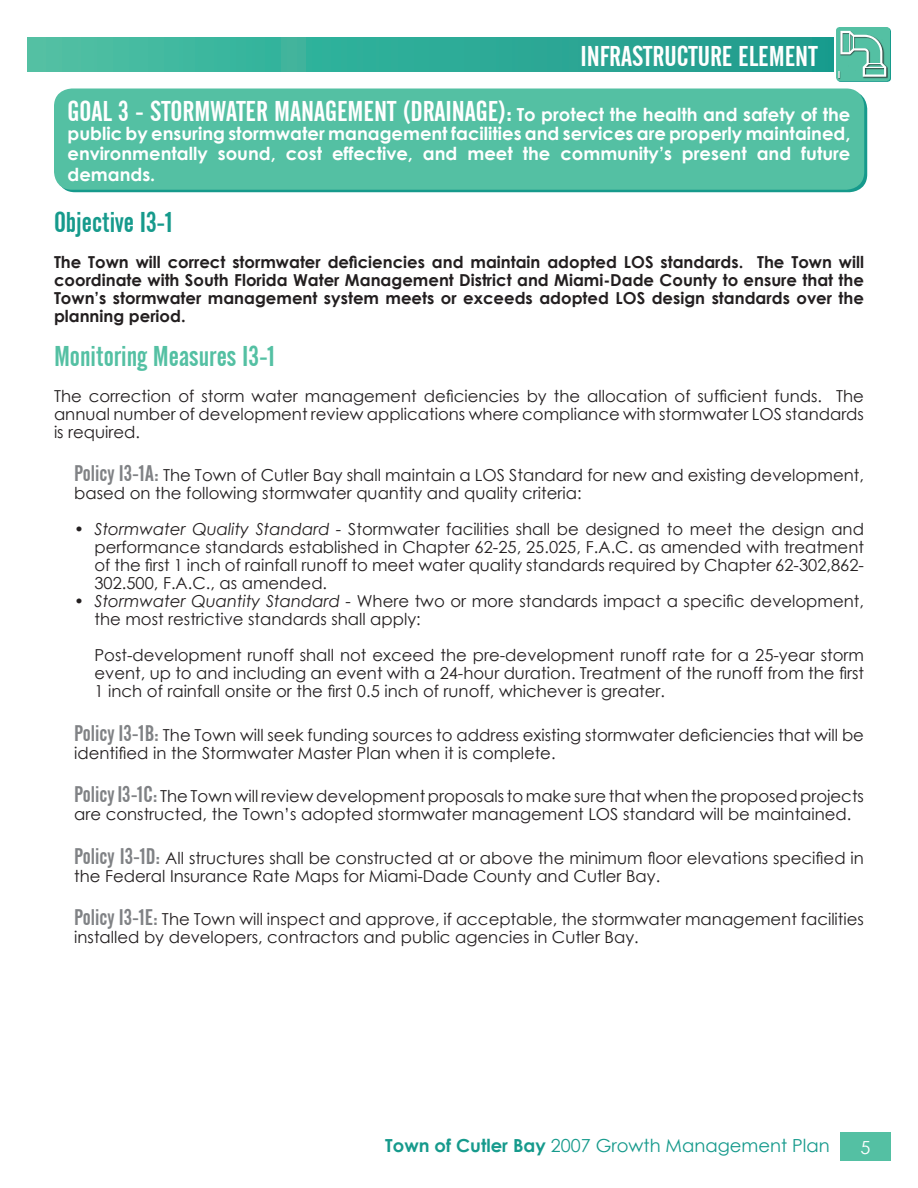
<style>
.page{position:relative;width:918px;height:1188px;background:#fff}
.page>*{position:absolute;margin:0;border:0;box-sizing:border-box;transform-origin:0 0}
.t1{font:28.5px "Alternate Gothic No 2 BT";color:#fff}
.Paragraph_Style_1{font:28.5px "Alternate Gothic No 2 BT";color:#54c0a3}
.Paragraph_Style_1-2{font:28.5px "Alternate Gothic No 2 BT";color:#169a8c}
.t2{font:700 18px/19.5px "Century Gothic";color:#fff}
.t3{font:18px "Century Gothic";color:#169a8c}
.t4{font:18px "Century Gothic";color:#fff}
.Paragraph_Style_1-3{font:16.5px/18px "Century Gothic";color:#231f20}
.Paragraph_Style_1-4{font:700 16.5px/18px "Century Gothic";color:#231f20;text-align:justify}
.t5{font:700 9.6px "Century Gothic";color:#fff}
.s1{font-family:"Century Gothic";font-weight:700;font-size:18px}
.s2{font-family:"Alternate Gothic No 2 BT";font-size:22.5px;color:#808285}
.s3{font-style:italic}
.s4{font-weight:700}
</style>
<div class="page">
<div style="left:840px;top:1133px;width:51px;height:28px;background:#54c0a3"></div>
<div style="left:27px;top:38px;width:807px;height:34px;background:linear-gradient(to right,#49c0a3,#1b9a8d)"></div>
<svg style="left:837px;top:28px;width:54px;height:54px"></svg>
<div style="left:836px;top:27px;width:54px;height:54px;background:#54c0a3;border-radius:4px"></div>
<div style="left:840px;top:31px;width:48px;height:47px;background:#231f20;opacity:.75"></div>
<svg style="left:838px;top:31px;width:48px;height:49px"></svg>
<div style="left:57px;top:91px;width:810px;height:101px;background:#169a8c;border-radius:18px"></div>
<div style="left:54px;top:88px;width:810px;height:102px;background:#54c0a3;border-radius:18px"></div>
<h1 class="t1" style="left:580px;top:40px;width:239px">INFRASTRUCTURE ELEMENT</h1>
<p class="t5" style="left:838px;top:68px;width:4px">I</p>
<p class="t1" style="left:68px;top:95px;width:784px">GOAL 3 - STORMWATER MANAGEMENT (DRAINAGE): <span class="s1">To protect the health and safety of the</span></p>
<p class="t2" style="left:68px;top:123px;width:785px">public by ensuring stormwater management facilities and services are properly maintained, environmentally sound, cost effective, and meet the community’s present and future</p>
<p class="t2" style="left:68px;top:164px;width:89px">demands.</p>
<p class="Paragraph_Style_1-2" style="left:54px;top:207px;width:120px">Objective I3-1</p>
<p class="Paragraph_Style_1-4" style="left:54px;top:253px;width:812px">The Town will correct stormwater deficiencies and maintain adopted LOS standards. The Town will coordinate with South Florida Water Management District and Miami-Dade County to ensure that the Town’s stormwater management system meets or exceeds adopted LOS design standards over the planning period.</p>
<p class="Paragraph_Style_1" style="left:54px;top:340px;width:223px">Monitoring Measures I3-1</p>
<p class="Paragraph_Style_1-3" style="left:54px;top:387px;width:812px;text-align:justify">The correction of storm water management deficiencies by the allocation of sufficient funds. The annual number of development review applications where compliance with stormwater LOS standards is required.</p>
<p class="Paragraph_Style_1-3" style="left:74px;top:466px;width:791px"><span class="s2">Policy I3-1A:</span> The Town of Cutler Bay shall maintain a LOS Standard for new and existing development, based on the following stormwater quantity and quality criteria:</p>
<p class="Paragraph_Style_1-3" style="left:94px;top:520px;width:771px;text-align:justify;text-indent:-20px"><span class="s3">• Stormwater Quality Standard -</span> Stormwater facilities shall be designed to meet the design and performance standards established in Chapter 62-25, 25.025, F.A.C. as amended with treatment of the first 1 inch of rainfall runoff to meet water quality standards required by Chapter 62-302,862- 302.500, F.A.C., as amended.</p>
<p class="Paragraph_Style_1-3" style="left:94px;top:592px;width:771px;text-indent:-20px"><span class="s3">• Stormwater Quantity Standard -</span> Where two or more standards impact a specific development, the most restrictive standards shall apply:</p>
<p class="Paragraph_Style_1-3" style="left:94px;top:646px;width:771px;text-align:justify">Post-development runoff shall not exceed the pre-development runoff rate for a 25-year storm event, up to and including an event with a 24-hour duration. Treatment of the runoff from the first 1 inch of rainfall onsite or the first 0.5 inch of runoff, whichever is greater.</p>
<p class="Paragraph_Style_1-3" style="left:74px;top:726px;width:791px"><span class="s2">Policy I3-1B:</span> The Town will seek funding sources to address existing stormwater deficiencies that will be identified in the Stormwater Master Plan when it is complete.</p>
<p class="Paragraph_Style_1-3" style="left:74px;top:787px;width:791px"><span class="s2">Policy I3-1C:</span> The Town will review development proposals to make sure that when the proposed projects are constructed, the Town’s adopted stormwater management LOS standard will be maintained.</p>
<p class="Paragraph_Style_1-3" style="left:74px;top:849px;width:791px"><span class="s2">Policy I3-1D:</span> All structures shall be constructed at or above the minimum floor elevations specified in the Federal Insurance Rate Maps for Miami-Dade County and Cutler Bay.</p>
<p class="Paragraph_Style_1-3" style="left:74px;top:910px;width:791px"><span class="s2">Policy I3-1E:</span> The Town will inspect and approve, if acceptable, the stormwater management facilities installed by developers, contractors and public agencies in Cutler Bay.</p>
<p class="t3" style="left:385px;top:1133px;width:446px"><span class="s4">Town of Cutler Bay</span> 2007 Growth Management Plan</p>
<p class="t4" style="left:861px;top:1135px;width:11px">5</p>
</div>
